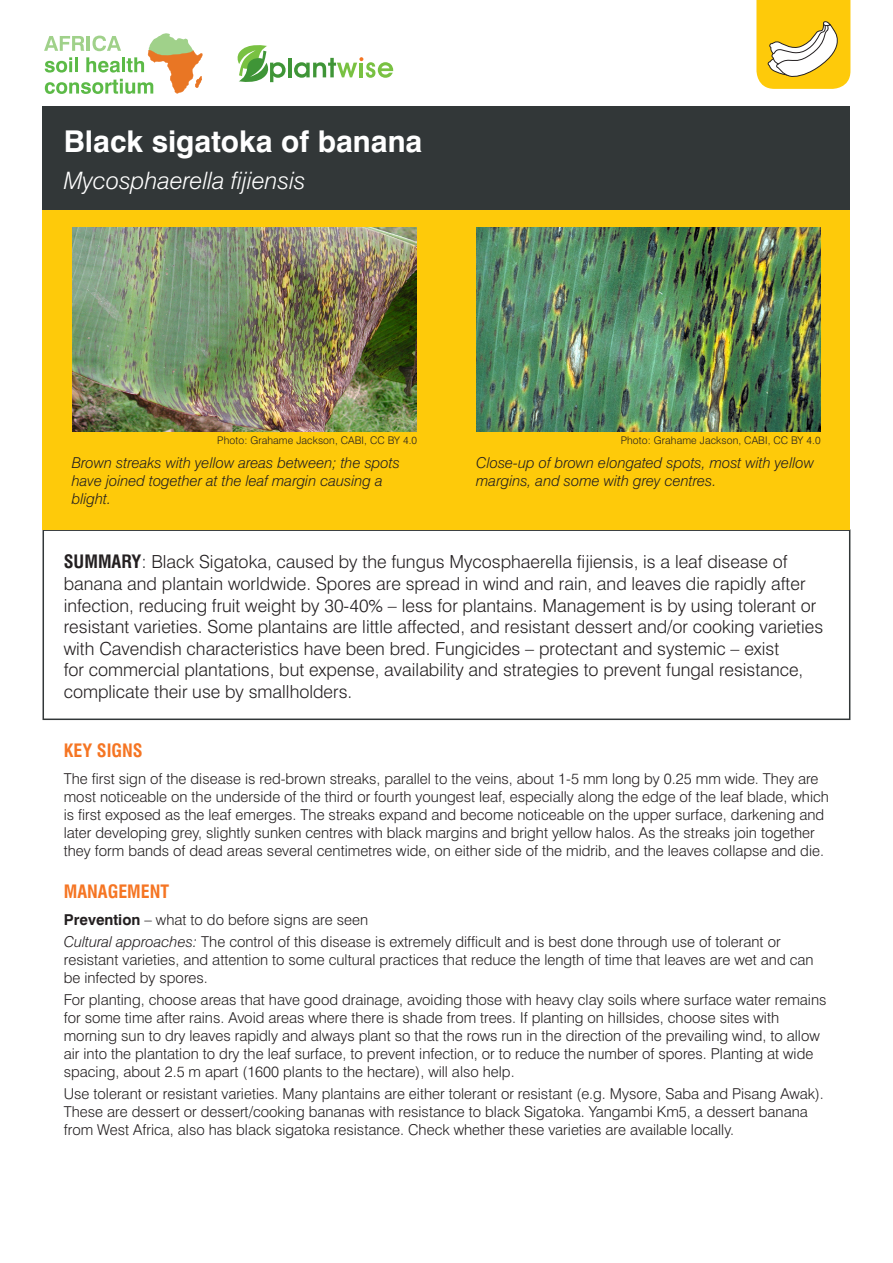
<style>
.page{position:relative;width:893px;height:1263px;background:#fff}
.page>*{position:absolute;margin:0;border:0;box-sizing:border-box;transform-origin:0 0}
.Disease_Title{font:700 30px "Swiss 721 BT";color:#fff}
.Disease_Latin{font:italic 300 24px "Swiss 721 BT";color:#fff}
.Summery_Text{font:300 18px/21.6px "Swiss 721 BT";color:#231f20}
.Orange_Headings{font:700 condensed 18px "Swiss 721 BT";color:#f57523}
.Body_Text{font:300 15px/18px "Swiss 721 BT";color:#231f20}
.image_caption{font:italic 300 15px/18px "Swiss 721 BT";color:#231f20}
.Image_credit{font:300 10.5px "Swiss 721 BT";letter-spacing:.01em;color:#231f20}
.s1{font-weight:700;font-stretch:condensed}
.s2{font-weight:700}
.s3{font-style:italic}
</style>
<div class="page">
<svg style="left:44px;top:33px;width:159px;height:61px"></svg>
<hr style="left:288px;top:58px;width:4px;height:19px;background:#3f9537">
<svg style="left:294px;top:57px;width:99px;height:21px"></svg>
<svg style="left:238px;top:45px;width:48px;height:37px"></svg>
<div style="left:43px;top:106px;width:807px;height:104px;background:#323738"></div>
<div style="left:43px;top:529px;width:807px;height:191px;border:2px solid #323738"></div>
<div style="left:43px;top:210px;width:807px;height:319px;background:#feca0a"></div>
<img style="left:72px;top:227px;width:345px;height:204px">
<img style="left:476px;top:227px;width:345px;height:204px">
<svg style="left:756px;top:0;width:94px;height:89px"></svg>
<p class="Disease_Title" style="left:64px;top:123px;width:360px">Black sigatoka of banana</p>
<p class="Disease_Latin" style="left:64px;top:166px;width:243px">Mycosphaerella fijiensis</p>
<p class="Image_credit" style="left:217px;top:434px;width:201px">Photo: Grahame Jackson, CABI, CC BY 4.0</p>
<p class="Image_credit" style="left:621px;top:434px;width:201px">Photo: Grahame Jackson, CABI, CC BY 4.0</p>
<p class="image_caption" style="left:72px;top:453px;width:330px">Brown streaks with yellow areas between; the spots have joined together at the leaf margin causing a blight.</p>
<p class="image_caption" style="left:476px;top:453px;width:339px">Close-up of brown elongated spots, most with yellow margins, and some with grey centres.</p>
<p class="Summery_Text" style="left:64px;top:551px;width:761px"><span class="s1">SUMMARY</span>: Black Sigatoka, caused by the fungus Mycosphaerella fijiensis, is a leaf disease of banana and plantain worldwide. Spores are spread in wind and rain, and leaves die rapidly after infection, reducing fruit weight by 30-40% – less for plantains. Management is by using tolerant or resistant varieties. Some plantains are little affected, and resistant dessert and/or cooking varieties with Cavendish characteristics have been bred. Fungicides – protectant and systemic – exist<br>for commercial plantations, but expense, availability and strategies to prevent fungal resistance, complicate their use by smallholders.</p>
<p class="Orange_Headings" style="left:64px;top:740px;width:81px">KEY SIGNS</p>
<p class="Body_Text" style="left:64px;top:769px;width:767px">The first sign of the disease is red-brown streaks, parallel to the veins, about 1-5 mm long by 0.25 mm wide. They are most noticeable on the underside of the third or fourth youngest leaf, especially along the edge of the leaf blade, which is first exposed as the leaf emerges. The streaks expand and become noticeable on the upper surface, darkening and later developing grey, slightly sunken centres with black margins and bright yellow halos. As the streaks join together they form bands of dead areas several centimetres wide, on either side of the midrib, and the leaves collapse and die.</p>
<p class="Orange_Headings" style="left:64px;top:881px;width:107px">MANAGEMENT</p>
<p class="Body_Text" style="left:64px;top:910px;width:306px"><span class="s2">Prevention</span> – what to do before signs are seen</p>
<p class="Body_Text" style="left:64px;top:932px;width:751px"><span class="s3">Cultural approaches:</span> The control of this disease is extremely difficult and is best done through use of tolerant or resistant varieties, and attention to some cultural practices that reduce the length of time that leaves are wet and can be infected by spores.</p>
<p class="Body_Text" style="left:64px;top:990px;width:764px">For planting, choose areas that have good drainage, avoiding those with heavy clay soils where surface water remains for some time after rains. Avoid areas where there is shade from trees. If planting on hillsides, choose sites with morning sun to dry leaves rapidly and always plant so that the rows run in the direction of the prevailing wind, to allow air into the plantation to dry the leaf surface, to prevent infection, or to reduce the number of spores. Planting at wide spacing, about 2.5 m apart (1600 plants to the hectare), will also help.</p>
<p class="Body_Text" style="left:64px;top:1085px;width:761px">Use tolerant or resistant varieties. Many plantains are either tolerant or resistant (e.g. Mysore, Saba and Pisang Awak).<br>These are dessert or dessert/cooking bananas with resistance to black Sigatoka. Yangambi Km5, a dessert banana from West Africa, also has black sigatoka resistance. Check whether these varieties are available locally.</p>
</div>
